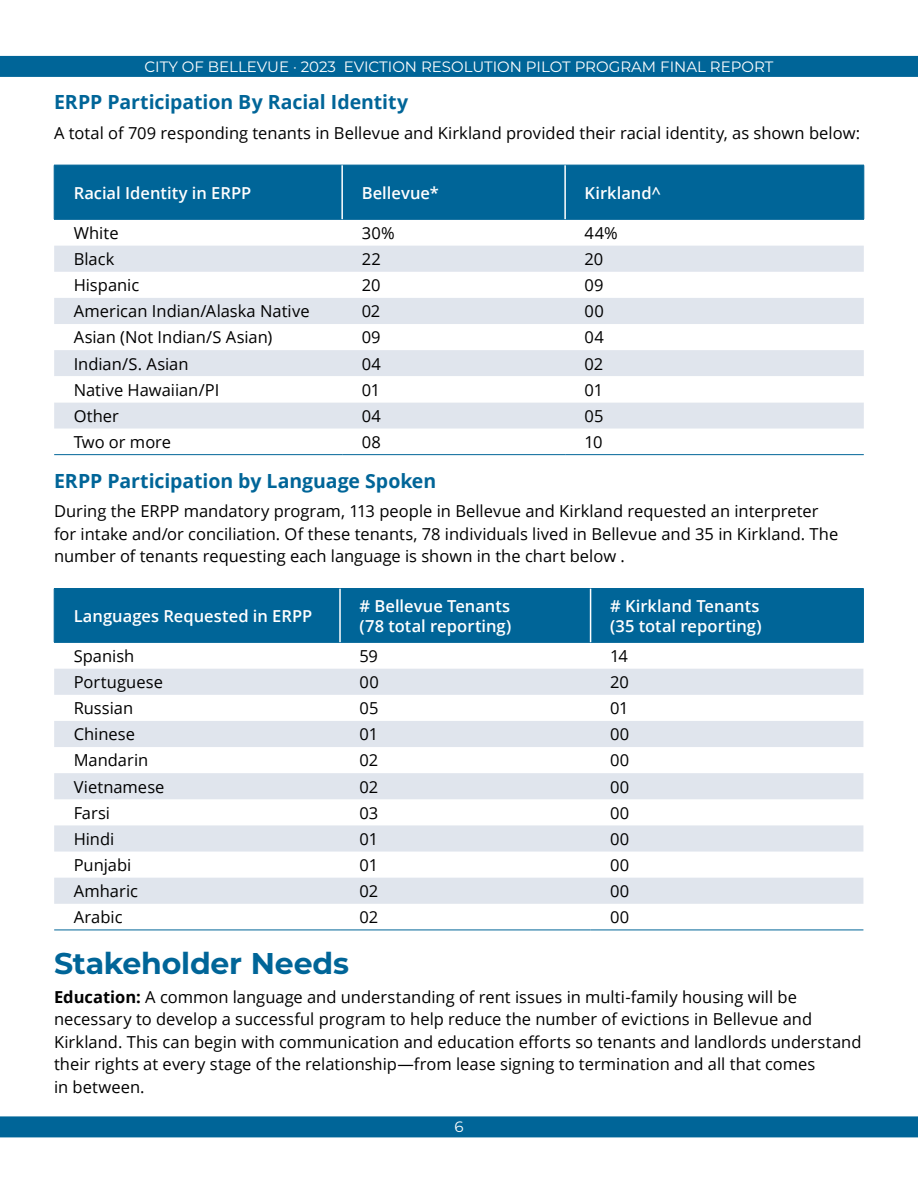
<style>
.page{position:relative;width:918px;height:1188px;background:#fff}
.page>*{position:absolute;margin:0;border:0;box-sizing:border-box;transform-origin:0 0}
.headers{font:700 30px "Montserrat";letter-spacing:-.005em;color:#006598}
.subheads{font:700 19.5px "Open Sans";letter-spacing:-.005em;color:#006598}
.Body_Text{font:16.5px/22.5px "Open Sans";color:#000}
.Table_Text{font:16.5px "Open Sans";color:#000}
.Table_H1{font:600 16.5px "Open Sans";color:#fff}
.t1{font:15px "Montserrat";color:#fff}
.s1{font-weight:700}
</style>
<div class="page">
<div style="left:0;top:56px;width:918px;height:21px;background:#006598"></div>
<div style="left:0;top:1116px;width:918px;height:21px;background:#006598"></div>
<div style="left:55px;top:166px;width:809px;height:53px;background:#006598"></div>
<svg style="left:54px;top:246px;width:810px;height:183px;fill:#e0e5ed"></svg>
<svg style="left:54px;top:376px;width:810px;height:26px"></svg>
<hr style="left:864px;top:165px;width:1px;height:54px;background:#006598">
<hr style="left:54px;top:165px;width:288px;height:1px;background:#006598">
<hr style="left:54px;top:165px;width:1px;height:54px;background:#006598">
<hr style="left:342px;top:165px;width:223px;height:1px;background:#006598">
<hr style="left:565px;top:165px;width:299px;height:1px;background:#006598">
<hr style="left:54px;top:219px;width:288px;height:1px;background:#006598">
<hr style="left:342px;top:219px;width:223px;height:1px;background:#006598">
<hr style="left:565px;top:219px;width:299px;height:1px;background:#006598">
<hr style="left:341px;top:165px;width:2px;height:54px;background:#fff">
<hr style="left:564px;top:165px;width:2px;height:54px;background:#fff">
<hr style="left:54px;top:454px;width:288px;height:1px;background:#006598">
<hr style="left:342px;top:454px;width:223px;height:1px;background:#006598">
<hr style="left:565px;top:454px;width:299px;height:1px;background:#006598">
<div style="left:55px;top:589px;width:808px;height:53px;background:#006598"></div>
<svg style="left:54px;top:669px;width:809px;height:235px;fill:#e0e5ed"></svg>
<hr style="left:54px;top:588px;width:286px;height:1px;background:#006598">
<hr style="left:54px;top:589px;width:1px;height:53px;background:#006598">
<hr style="left:340px;top:588px;width:251px;height:1px;background:#006598">
<hr style="left:591px;top:588px;width:273px;height:1px;background:#006598">
<hr style="left:863px;top:589px;width:1px;height:53px;background:#006598">
<hr style="left:54px;top:642px;width:286px;height:1px;background:#006598">
<hr style="left:340px;top:642px;width:251px;height:1px;background:#006598">
<hr style="left:591px;top:642px;width:273px;height:1px;background:#006598">
<hr style="left:339px;top:589px;width:2px;height:53px;background:#fff">
<hr style="left:590px;top:589px;width:1px;height:53px;background:#fff">
<hr style="left:54px;top:930px;width:286px;height:1px;background:#006598">
<hr style="left:340px;top:930px;width:251px;height:1px;background:#006598">
<hr style="left:591px;top:930px;width:272px;height:1px;background:#006598">
<p class="t1" style="left:145px;top:56px;width:630px">CITY OF BELLEVUE · 2023 EVICTION RESOLUTION PILOT PROGRAM FINAL REPORT</p>
<h2 class="subheads" style="left:54px;top:89px;width:356px">ERPP Participation By Racial Identity</h2>
<p class="Body_Text" style="left:54px;top:121px;width:808px">A total of 709 responding tenants in Bellevue and Kirkland provided their racial identity, as shown below:</p>
<h3 class="Table_H1" style="left:74px;top:181px;width:179px">Racial Identity in ERPP</h3>
<h3 class="Table_H1" style="left:362px;top:181px;width:79px">Bellevue*</h3>
<h3 class="Table_H1" style="left:585px;top:181px;width:78px">Kirkland^</h3>
<p class="Table_Text" style="left:74px;top:222px;width:46px">White</p>
<p class="Table_Text" style="left:362px;top:222px;width:34px">30%</p>
<p class="Table_Text" style="left:585px;top:222px;width:35px">44%</p>
<p class="Table_Text" style="left:74px;top:248px;width:42px">Black</p>
<p class="Table_Text" style="left:362px;top:248px;width:21px">22</p>
<p class="Table_Text" style="left:585px;top:248px;width:20px">20</p>
<p class="Table_Text" style="left:74px;top:274px;width:67px">Hispanic</p>
<p class="Table_Text" style="left:362px;top:274px;width:20px">20</p>
<p class="Table_Text" style="left:585px;top:274px;width:21px">09</p>
<p class="Table_Text" style="left:74px;top:300px;width:237px">American Indian/Alaska Native</p>
<p class="Table_Text" style="left:362px;top:300px;width:20px">02</p>
<p class="Table_Text" style="left:585px;top:300px;width:21px">00</p>
<p class="Table_Text" style="left:74px;top:326px;width:200px">Asian (Not Indian/S Asian)</p>
<p class="Table_Text" style="left:362px;top:326px;width:21px">09</p>
<p class="Table_Text" style="left:585px;top:326px;width:21px">04</p>
<p class="Table_Text" style="left:74px;top:352px;width:116px">Indian/S. Asian</p>
<p class="Table_Text" style="left:362px;top:352px;width:21px">04</p>
<p class="Table_Text" style="left:585px;top:352px;width:20px">02</p>
<p class="Table_Text" style="left:74px;top:378px;width:147px">Native Hawaiian/PI</p>
<p class="Table_Text" style="left:362px;top:378px;width:20px">01</p>
<p class="Table_Text" style="left:585px;top:378px;width:20px">01</p>
<p class="Table_Text" style="left:74px;top:404px;width:47px">Other</p>
<p class="Table_Text" style="left:362px;top:404px;width:21px">04</p>
<p class="Table_Text" style="left:585px;top:404px;width:20px">05</p>
<p class="Table_Text" style="left:74px;top:431px;width:99px">Two or more</p>
<p class="Table_Text" style="left:362px;top:431px;width:21px">08</p>
<p class="Table_Text" style="left:585px;top:431px;width:20px">10</p>
<h2 class="subheads" style="left:54px;top:467px;width:384px">ERPP Participation by Language Spoken</h2>
<p class="Body_Text" style="left:54px;top:499px;width:786px">During the ERPP mandatory program, 113 people in Bellevue and Kirkland requested an interpreter for intake and/or conciliation. Of these tenants, 78 individuals lived in Bellevue and 35 in Kirkland. The number of tenants requesting each language is shown in the chart below .</p>
<h3 class="Table_H1" style="left:74px;top:604px;width:240px">Languages Requested in ERPP</h3>
<h3 class="Table_H1" style="left:360px;top:595px;width:152px"># Bellevue Tenants</h3>
<h3 class="Table_H1" style="left:360px;top:614px;width:153px">(78 total reporting)</h3>
<h3 class="Table_H1" style="left:610px;top:595px;width:151px"># Kirkland Tenants</h3>
<h3 class="Table_H1" style="left:610px;top:614px;width:153px">(35 total reporting)</h3>
<p class="Table_Text" style="left:74px;top:645px;width:62px">Spanish</p>
<p class="Table_Text" style="left:360px;top:645px;width:20px">59</p>
<p class="Table_Text" style="left:610px;top:645px;width:19px">14</p>
<p class="Table_Text" style="left:74px;top:671px;width:91px">Portuguese</p>
<p class="Table_Text" style="left:360px;top:671px;width:21px">00</p>
<p class="Table_Text" style="left:610px;top:671px;width:20px">20</p>
<p class="Table_Text" style="left:74px;top:697px;width:61px">Russian</p>
<p class="Table_Text" style="left:360px;top:697px;width:20px">05</p>
<p class="Table_Text" style="left:610px;top:697px;width:20px">01</p>
<p class="Table_Text" style="left:74px;top:723px;width:63px">Chinese</p>
<p class="Table_Text" style="left:360px;top:723px;width:20px">01</p>
<p class="Table_Text" style="left:610px;top:723px;width:21px">00</p>
<p class="Table_Text" style="left:74px;top:749px;width:76px">Mandarin</p>
<p class="Table_Text" style="left:360px;top:749px;width:20px">02</p>
<p class="Table_Text" style="left:610px;top:749px;width:21px">00</p>
<p class="Table_Text" style="left:74px;top:775px;width:92px">Vietnamese</p>
<p class="Table_Text" style="left:360px;top:775px;width:20px">02</p>
<p class="Table_Text" style="left:610px;top:775px;width:21px">00</p>
<p class="Table_Text" style="left:74px;top:801px;width:38px">Farsi</p>
<p class="Table_Text" style="left:360px;top:801px;width:20px">03</p>
<p class="Table_Text" style="left:610px;top:801px;width:21px">00</p>
<p class="Table_Text" style="left:74px;top:828px;width:42px">Hindi</p>
<p class="Table_Text" style="left:360px;top:828px;width:20px">01</p>
<p class="Table_Text" style="left:610px;top:828px;width:21px">00</p>
<p class="Table_Text" style="left:74px;top:854px;width:59px">Punjabi</p>
<p class="Table_Text" style="left:360px;top:854px;width:20px">01</p>
<p class="Table_Text" style="left:610px;top:854px;width:21px">00</p>
<p class="Table_Text" style="left:74px;top:880px;width:66px">Amharic</p>
<p class="Table_Text" style="left:360px;top:880px;width:20px">02</p>
<p class="Table_Text" style="left:610px;top:880px;width:21px">00</p>
<p class="Table_Text" style="left:74px;top:906px;width:50px">Arabic</p>
<p class="Table_Text" style="left:360px;top:906px;width:20px">02</p>
<p class="Table_Text" style="left:610px;top:906px;width:21px">00</p>
<h1 class="headers" style="left:54px;top:941px;width:297px">Stakeholder Needs</h1>
<p class="Body_Text" style="left:54px;top:985px;width:809px"><span class="s1">Education:</span> A common language and understanding of rent issues in multi-family housing will be necessary to develop a successful program to help reduce the number of evictions in Bellevue and Kirkland. This can begin with communication and education efforts so tenants and landlords understand their rights at every stage of the relationship—from lease signing to termination and all that comes<br>in between.</p>
<p class="t1" style="left:454px;top:1116px;width:11px">6</p>
</div>
